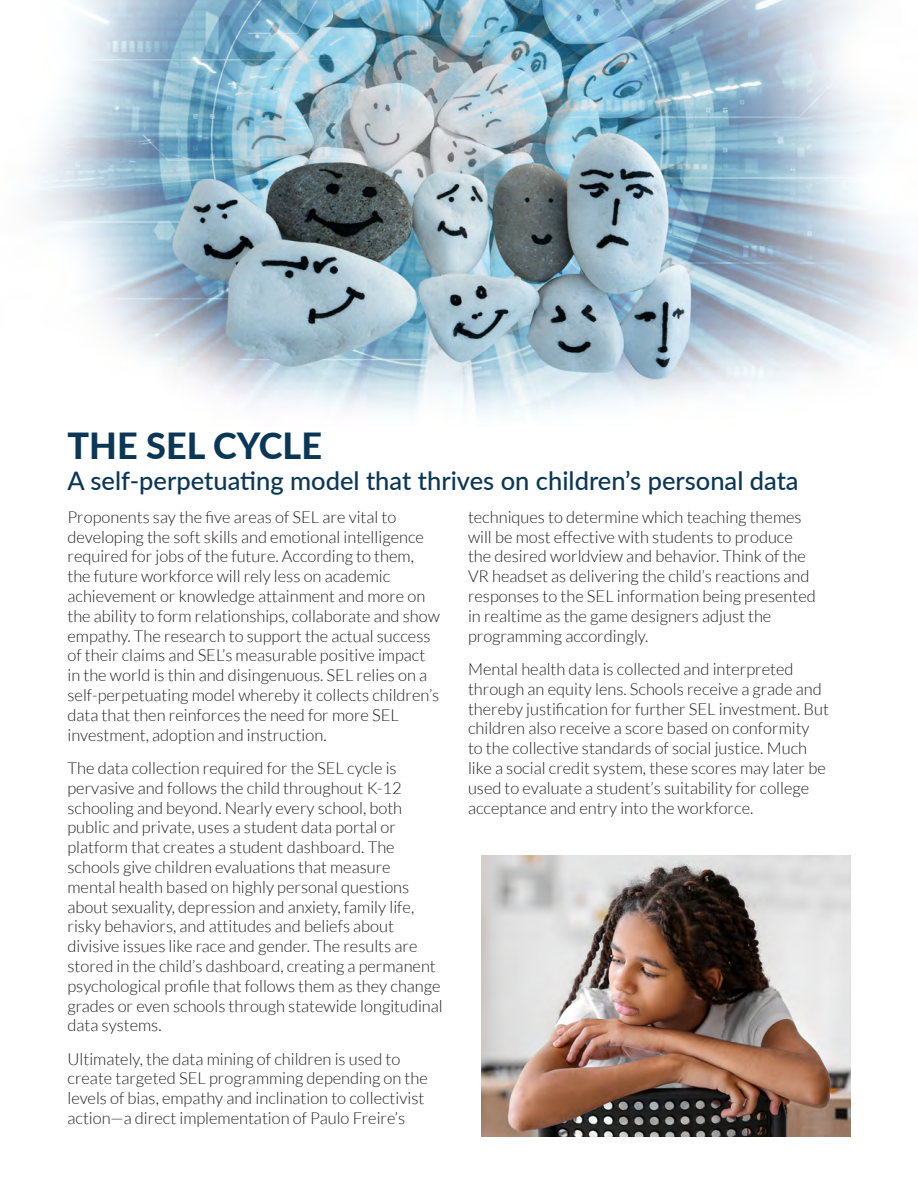
<style>
.page{position:relative;width:918px;height:1188px;background:#fff}
.page>*{position:absolute;margin:0;border:0;box-sizing:border-box;transform-origin:0 0}
.t1{font:800 36px "Lato";color:#0b3756}
.t2{font:500 25.5px "Lato";color:#0b3756}
.t3{font:300 16.5px/19.8px "Lato";color:#231f20}
</style>
<div class="page">
<img style="left:34px;top:0;width:877px;height:415px">
<img style="left:482px;top:855px;width:368px;height:281px">
<p class="t1" style="left:68px;top:419px;width:256px">THE SEL CYCLE</p>
<p class="t2" style="left:68px;top:462px;width:733px">A self-perpetuating model that thrives on children’s personal data</p>
<p class="t3" style="left:68px;top:507px;width:374px">Proponents say the five areas of SEL are vital to developing the soft skills and emotional intelligence required for jobs of the future. According to them, the future workforce will rely less on academic achievement or knowledge attainment and more on the ability to form relationships, collaborate and show empathy. The research to support the actual success of their claims and SEL’s measurable positive impact in the world is thin and disingenuous. SEL relies on a self-perpetuating model whereby it collects children’s data that then reinforces the need for more SEL investment, adoption and instruction.</p>
<p class="t3" style="left:68px;top:758px;width:377px">The data collection required for the SEL cycle is pervasive and follows the child throughout K-12 schooling and beyond. Nearly every school, both public and private, uses a student data portal or platform that creates a student dashboard. The schools give children evaluations that measure mental health based on highly personal questions about sexuality, depression and anxiety, family life, risky behaviors, and attitudes and beliefs about divisive issues like race and gender. The results are stored in the child’s dashboard, creating a permanent psychological profile that follows them as they change grades or even schools through statewide longitudinal data systems.</p>
<p class="t3" style="left:68px;top:1049px;width:362px">Ultimately, the data mining of children is used to create targeted SEL programming depending on the levels of bias, empathy and inclination to collectivist action—a direct implementation of Paulo Freire’s</p>
<p class="t3" style="left:468px;top:507px;width:349px">techniques to determine which teaching themes will be most effective with students to produce the desired worldview and behavior. Think of the VR headset as delivering the child’s reactions and responses to the SEL information being presented in realtime as the game designers adjust the programming accordingly.</p>
<p class="t3" style="left:468px;top:659px;width:362px">Mental health data is collected and interpreted through an equity lens. Schools receive a grade and thereby justification for further SEL investment. But children also receive a score based on conformity<br>to the collective standards of social justice. Much like a social credit system, these scores may later be used to evaluate a student’s suitability for college acceptance and entry into the workforce.</p>
</div>
